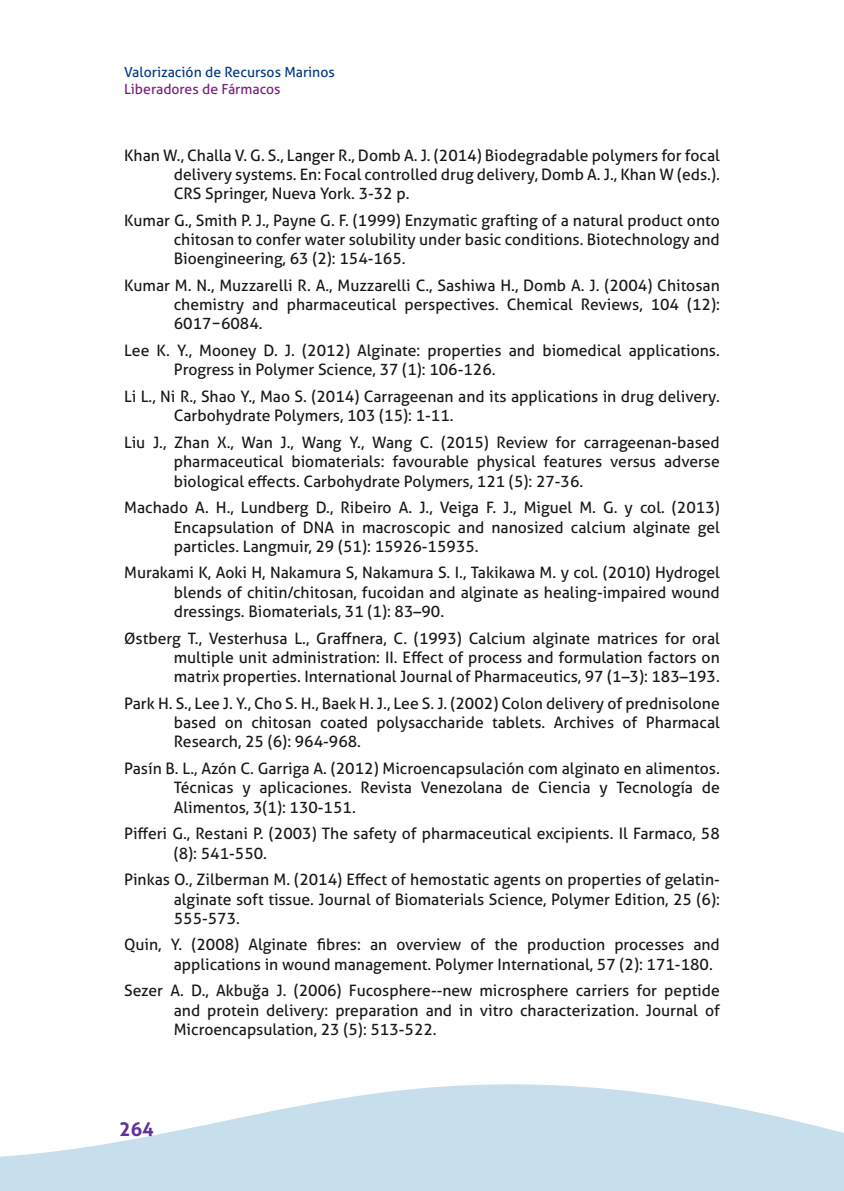
<style>
.page{position:relative;width:844px;height:1191px;background:#fff}
.page>*{position:absolute;margin:0;border:0;box-sizing:border-box;transform-origin:0 0}
.t1{font:700 19.25px "Aller";color:#61329a}
.TEXTO_BIBLIOGRAFIA{font:15.75px/19.2px "Aller";color:#1a171c;text-align:justify}
.t2{font:14px "Aller";color:#003883}
.t3{font:14px "Aller";color:#75207e}
</style>
<div class="page">
<svg style="left:0;top:1084px;width:843px;height:107px;fill:#c7deec"></svg>
<p class="t2" style="left:124px;top:64px;width:212px">Valorización de Recursos Marinos</p>
<p class="t3" style="left:124px;top:81px;width:158px">Liberadores de Fármacos</p>
<p class="TEXTO_BIBLIOGRAFIA" style="left:174px;top:145px;width:547px;text-indent:-50px">Khan W., Challa V. G. S., Langer R., Domb A. J. (2014) Biodegradable polymers for focal delivery systems. En: Focal controlled drug delivery, Domb A. J., Khan W (eds.).<br>CRS Springer, Nueva York. 3-32 p.</p>
<p class="TEXTO_BIBLIOGRAFIA" style="left:174px;top:210px;width:547px;text-indent:-50px">Kumar G., Smith P. J., Payne G. F. (1999) Enzymatic grafting of a natural product onto chitosan to confer water solubility under basic conditions. Biotechnology and Bioengineering, 63 (2): 154-165.</p>
<p class="TEXTO_BIBLIOGRAFIA" style="left:174px;top:276px;width:547px;text-indent:-50px">Kumar M. N., Muzzarelli R. A., Muzzarelli C., Sashiwa H., Domb A. J. (2004) Chitosan chemistry and pharmaceutical perspectives. Chemical Reviews, 104 (12):<br>6017−6084.</p>
<p class="TEXTO_BIBLIOGRAFIA" style="left:174px;top:341px;width:547px;text-indent:-50px">Lee K. Y., Mooney D. J. (2012) Alginate: properties and biomedical applications.<br>Progress in Polymer Science, 37 (1): 106-126.</p>
<p class="TEXTO_BIBLIOGRAFIA" style="left:174px;top:387px;width:547px;text-indent:-50px">Li L., Ni R., Shao Y., Mao S. (2014) Carrageenan and its applications in drug delivery.<br>Carbohydrate Polymers, 103 (15): 1-11.</p>
<p class="TEXTO_BIBLIOGRAFIA" style="left:174px;top:433px;width:547px;text-indent:-50px">Liu J., Zhan X., Wan J., Wang Y., Wang C. (2015) Review for carrageenan-based pharmaceutical biomaterials: favourable physical features versus adverse biological effects. Carbohydrate Polymers, 121 (5): 27-36.</p>
<p class="TEXTO_BIBLIOGRAFIA" style="left:174px;top:498px;width:547px;text-indent:-50px">Machado A. H., Lundberg D., Ribeiro A. J., Veiga F. J., Miguel M. G. y col. (2013)<br>Encapsulation of DNA in macroscopic and nanosized calcium alginate gel particles. Langmuir, 29 (51): 15926-15935.</p>
<p class="TEXTO_BIBLIOGRAFIA" style="left:174px;top:563px;width:547px;text-indent:-50px">Murakami K, Aoki H, Nakamura S, Nakamura S. I., Takikawa M. y col. (2010) Hydrogel blends of chitin/chitosan, fucoidan and alginate as healing-impaired wound dressings. Biomaterials, 31 (1): 83–90.</p>
<p class="TEXTO_BIBLIOGRAFIA" style="left:174px;top:628px;width:547px;text-indent:-50px">Østberg T., Vesterhusa L., Graffnera, C. (1993) Calcium alginate matrices for oral multiple unit administration: II. Effect of process and formulation factors on matrix properties. International Journal of Pharmaceutics, 97 (1–3): 183–193.</p>
<p class="TEXTO_BIBLIOGRAFIA" style="left:174px;top:693px;width:547px;text-indent:-50px">Park H. S., Lee J. Y., Cho S. H., Baek H. J., Lee S. J. (2002) Colon delivery of prednisolone based on chitosan coated polysaccharide tablets. Archives of Pharmacal Research, 25 (6): 964-968.</p>
<p class="TEXTO_BIBLIOGRAFIA" style="left:174px;top:759px;width:547px;text-indent:-50px">Pasín B. L., Azón C. Garriga A. (2012) Microencapsulación com alginato en alimentos.<br>Técnicas y aplicaciones. Revista Venezolana de Ciencia y Tecnología de Alimentos, 3(1): 130-151.</p>
<p class="TEXTO_BIBLIOGRAFIA" style="left:174px;top:824px;width:547px;text-indent:-50px">Pifferi G., Restani P. (2003) The safety of pharmaceutical excipients. Il Farmaco, 58 (8): 541-550.</p>
<p class="TEXTO_BIBLIOGRAFIA" style="left:174px;top:870px;width:547px;text-indent:-50px">Pinkas O., Zilberman M. (2014) Effect of hemostatic agents on properties of gelatin&shy;alginate soft tissue. Journal of Biomaterials Science, Polymer Edition, 25 (6):<br>555-573.</p>
<p class="TEXTO_BIBLIOGRAFIA" style="left:174px;top:935px;width:547px;text-indent:-50px">Quin, Y. (2008) Alginate fibres: an overview of the production processes and applications in wound management. Polymer International, 57 (2): 171-180.</p>
<p class="TEXTO_BIBLIOGRAFIA" style="left:174px;top:981px;width:547px;text-indent:-50px">Sezer A. D., Akbuğa J. (2006) Fucosphere--new microsphere carriers for peptide and protein delivery: preparation and in vitro characterization. Journal of Microencapsulation, 23 (5): 513-522.</p>
<p class="t1" style="left:119px;top:1117px;width:36px">264</p>
</div>
